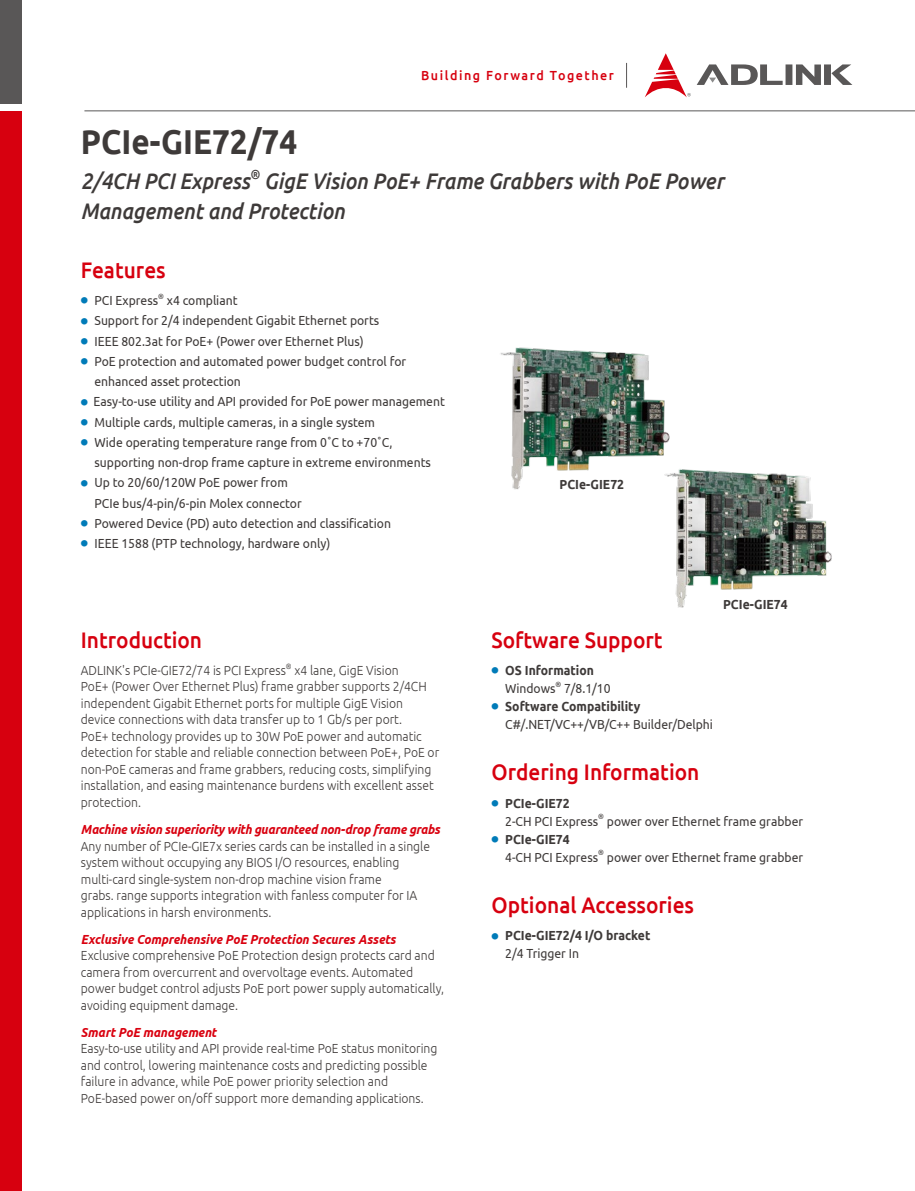
<style>
.page{position:relative;width:915px;height:1191px;background:#fff}
.page>*{position:absolute;margin:0;border:0;box-sizing:border-box;transform-origin:0 0}
.t1{font:700 34.5px "Ubuntu";color:#3e3a39;scale:.91 1}
.t2{font:italic 500 22.5px/30px "Ubuntu";color:#3e3a39;scale:.91 1}
.t3{font:500 22.5px "Ubuntu";color:#d7000f;scale:.93 1}
.t4{font:300 13.2px/16.5px "Ubuntu";color:#3e3a39;scale:.92 1}
.t5{font:13.2px/20.2px "Ubuntu";color:#3e3a39;scale:.92 1}
.t6{font:italic 700 13.2px "Ubuntu";letter-spacing:-.015em;color:#d9000f;scale:.92 1}
.t7{font:700 13.2px/18px "Ubuntu";color:#3e3a39;scale:.92 1}
.t8{font:500 13.2px "Ubuntu";letter-spacing:.125em;color:#d7000f;scale:.95 1}
.t9{font:italic 500 13.05px "Ubuntu";color:#3e3a39;scale:.91 1}
.t10{font:7.65px "Ubuntu";color:#3e3a39;scale:.92 1}
.t11{font:300 7.65px "Ubuntu";color:#3e3a39;scale:.92 1}
.s1{font-family:"Adobe Ming Std";font-weight:300;font-size:7.2px;color:#007bb8}
.s2{font-weight:400}
.s3{font-weight:700}
</style>
<div class="page">
<div style="left:0;top:111px;width:21px;height:1080px;background:#d7000f"></div>
<div style="left:0;top:0;width:21px;height:104px;background:#595757"></div>
<hr style="left:84px;top:110px;width:830px;height:1px;background:#595757">
<svg style="left:696px;top:64px;width:156px;height:21px"></svg>
<svg style="left:645px;top:53px;width:45px;height:44px"></svg>
<svg style="left:626px;top:63px;width:1px;height:25px"></svg>
<img style="left:673px;top:469px;width:159px;height:139px">
<img style="left:500px;top:347px;width:173px;height:143px">
<p class="t8" style="left:421px;top:67px;width:204px">Building Forward Together</p>
<h1 class="t1" style="left:81px;top:120px;width:239px">PCIe-GIE72/74</h1>
<h2 class="t2" style="left:81px;top:166px;width:187px">2/4CH PCI Express</h2>
<p class="t9" style="left:250px;top:166px;width:12px">®</p>
<h2 class="t2" style="left:81px;top:166px;width:707px;text-indent:183px">GigE Vision PoE+ Frame Grabbers with PoE Power<br>Management and Protection</h2>
<h2 class="t3" style="left:81px;top:255px;width:93px">Features</h2>
<p class="t5" style="left:81px;top:290px;width:86px"><span class="s1">●</span> PCI Express</p>
<p class="t10" style="left:158px;top:291px;width:8px">®</p>
<p class="t5" style="left:167px;top:290px;width:78px">x4 compliant</p>
<p class="t5" style="left:81px;top:310px;width:326px"><span class="s1">●</span> Support for 2/4 independent Gigabit Ethernet ports</p>
<p class="t5" style="left:81px;top:330px;width:309px"><span class="s1">●</span> IEEE 802.3at for PoE+ (Power over Ethernet Plus)</p>
<p class="t5" style="left:94px;top:351px;width:340px;text-indent:-14px"><span class="s1">●</span> PoE protection and automated power budget control for enhanced asset protection</p>
<p class="t5" style="left:81px;top:391px;width:397px"><span class="s1">●</span> Easy-to-use utility and API provided for PoE power management</p>
<p class="t5" style="left:81px;top:411px;width:321px"><span class="s1">●</span> Multiple cards, multiple cameras, in a single system</p>
<p class="t5" style="left:94px;top:432px;width:367px;text-indent:-14px"><span class="s1">●</span> Wide operating temperature range from 0˚C to +70˚C, supporting non-drop frame capture in extreme environments</p>
<p class="t5" style="left:94px;top:472px;width:227px;text-indent:-14px"><span class="s1">●</span> Up to 20/60/120W PoE power from<br>PCIe bus/4-pin/6-pin Molex connector</p>
<p class="t5" style="left:81px;top:513px;width:338px"><span class="s1">●</span> Powered Device (PD) auto detection and classification</p>
<p class="t5" style="left:81px;top:533px;width:272px"><span class="s1">●</span> IEEE 1588 (PTP technology, hardware only)</p>
<p class="t7" style="left:559px;top:475px;width:72px">PCIe-GIE72</p>
<h2 class="t3" style="left:81px;top:625px;width:132px">Introduction</h2>
<p class="t4" style="left:81px;top:661px;width:224px">ADLINK's PCIe-GIE72/74 is PCI Express</p>
<p class="t11" style="left:286px;top:661px;width:8px">®</p>
<p class="t4" style="left:81px;top:661px;width:391px;text-indent:213px">x4 lane, GigE Vision<br>PoE+ (Power Over Ethernet Plus) frame grabber supports 2/4CH independent Gigabit Ethernet ports for multiple GigE Vision device connections with data transfer up to 1 Gb/s per port.<br>PoE+ technology provides up to 30W PoE power and automatic detection for stable and reliable connection between PoE+, PoE or non-PoE cameras and frame grabbers, reducing costs, simplifying installation, and easing maintenance burdens with excellent asset protection.</p>
<p class="t6" style="left:81px;top:821px;width:392px">Machine vision superiority with guaranteed non-drop frame grabs</p>
<p class="t4" style="left:81px;top:837px;width:381px">Any number of PCIe-GIE7x series cards can be installed in a single system without occupying any BIOS I/O resources, enabling multi-card single-system non-drop machine vision frame<br>grabs. range supports integration with fanless computer for IA applications in harsh environments.</p>
<p class="t6" style="left:81px;top:931px;width:344px">Exclusive Comprehensive PoE Protection Secures Assets</p>
<p class="t4" style="left:81px;top:947px;width:396px">Exclusive comprehensive PoE Protection design protects card and camera from overcurrent and overvoltage events. Automated power budget control adjusts PoE port power supply automatically, avoiding equipment damage.</p>
<p class="t6" style="left:81px;top:1024px;width:149px">Smart PoE management</p>
<p class="t4" style="left:81px;top:1040px;width:389px">Easy-to-use utility and API provide real-time PoE status monitoring and control, lowering maintenance costs and predicting possible failure in advance, while PoE power priority selection and PoE-based power on/off support more demanding applications.</p>
<p class="t7" style="left:722px;top:595px;width:72px">PCIe-GIE74</p>
<h2 class="t3" style="left:491px;top:625px;width:185px">Software Support</h2>
<p class="t7" style="left:505px;top:661px;width:98px;text-indent:-14px"><span class="s1">●</span> OS Information<br><span class="s2">Windows</span></p>
<p class="t10" style="left:555px;top:679px;width:8px">®</p>
<p class="t5" style="left:564px;top:677px;width:52px">7/8.1/10</p>
<p class="t5" style="left:505px;top:696px;width:227px;line-height:18px;text-indent:-14px"><span class="s1">●</span> <span class="s3">Software Compatibility<br></span>C#/.NET/VC++/VB/C++ Builder/Delphi</p>
<h2 class="t3" style="left:491px;top:758px;width:225px">Ordering Information</h2>
<p class="t5" style="left:505px;top:793px;width:103px;line-height:18px;text-indent:-14px"><span class="s1">●</span> <span class="s3">PCIe-GIE72<br></span>2-CH PCI Express</p>
<p class="t10" style="left:598px;top:812px;width:8px">®</p>
<p class="t5" style="left:606px;top:810px;width:215px">power over Ethernet frame grabber</p>
<p class="t5" style="left:505px;top:829px;width:103px;line-height:18px;text-indent:-14px"><span class="s1">●</span> <span class="s3">PCIe-GIE74<br></span>4-CH PCI Express</p>
<p class="t10" style="left:598px;top:848px;width:8px">®</p>
<p class="t5" style="left:606px;top:846px;width:215px">power over Ethernet frame grabber</p>
<h2 class="t3" style="left:491px;top:891px;width:219px">Optional Accessories</h2>
<p class="t7" style="left:505px;top:926px;width:159px;text-indent:-14px"><span class="s1">●</span> PCIe-GIE72/4 I/O bracket<br><span class="s2">2/4 Trigger In</span></p>
</div>
